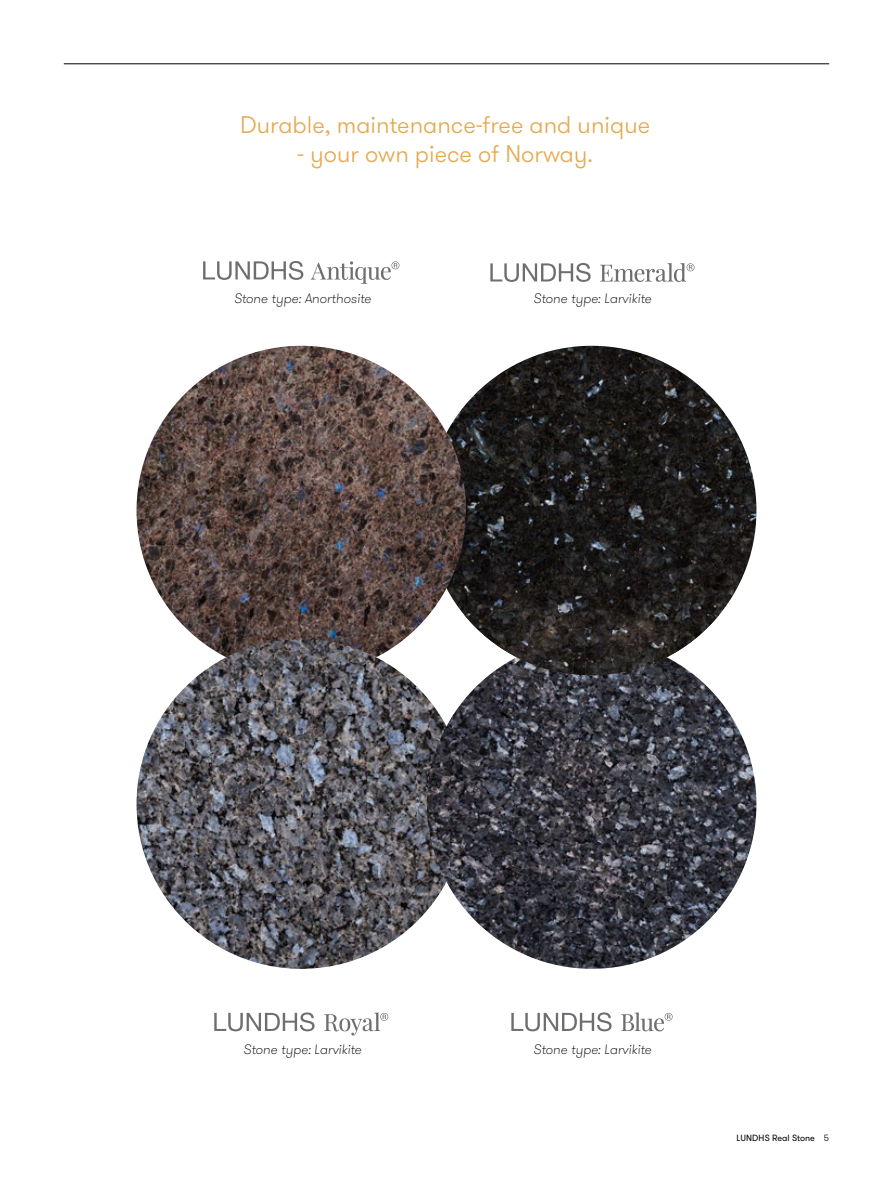
<style>
.page{position:relative;width:893px;height:1191px;background:#fff}
.page>*{position:absolute;margin:0;border:0;box-sizing:border-box;transform-origin:0 0}
.t1{font:300 24px "GT Walsheim";color:#e5a951}
.t2{font:italic 100 13.65px "GT Walsheim";color:#000}
.t3{font:9px "GT Walsheim";color:#000}
.s1{font-weight:300}
</style>
<div class="page">
<hr style="left:64px;top:63px;width:765px;height:1px;background:#000">
<svg style="left:214px;top:1012px;width:101px;height:19px"></svg>
<svg style="left:324px;top:1012px;width:64px;height:23px"></svg>
<svg style="left:490px;top:263px;width:101px;height:19px"></svg>
<svg style="left:600px;top:263px;width:94px;height:19px"></svg>
<svg style="left:511px;top:1012px;width:101px;height:19px"></svg>
<svg style="left:621px;top:1012px;width:52px;height:19px"></svg>
<svg style="left:203px;top:261px;width:100px;height:19px"></svg>
<svg style="left:311px;top:261px;width:88px;height:23px"></svg>
<img style="left:427px;top:346px;width:329px;height:329px;border-radius:165px">
<img style="left:137px;top:346px;width:329px;height:329px;border-radius:165px">
<img style="left:137px;top:639px;width:329px;height:329px;border-radius:165px">
<img style="left:427px;top:639px;width:329px;height:329px;border-radius:165px">
<img style="left:464px;top:614px;width:255px;height:61px">
<h1 class="t1" style="left:240px;top:110px;width:412px">Durable, maintenance-free and unique</h1>
<h1 class="t1" style="left:297px;top:138px;width:297px">- your own piece of Norway.</h1>
<p class="t2" style="left:234px;top:290px;width:139px">Stone type: Anorthosite</p>
<p class="t2" style="left:534px;top:290px;width:119px">Stone type: Larvikite</p>
<p class="t2" style="left:244px;top:1040px;width:119px">Stone type: Larvikite</p>
<p class="t2" style="left:534px;top:1040px;width:119px">Stone type: Larvikite</p>
<p class="t3" style="left:736px;top:1132px;width:94px">LUNDHS Real Stone <span class="s1">5</span></p>
</div>
